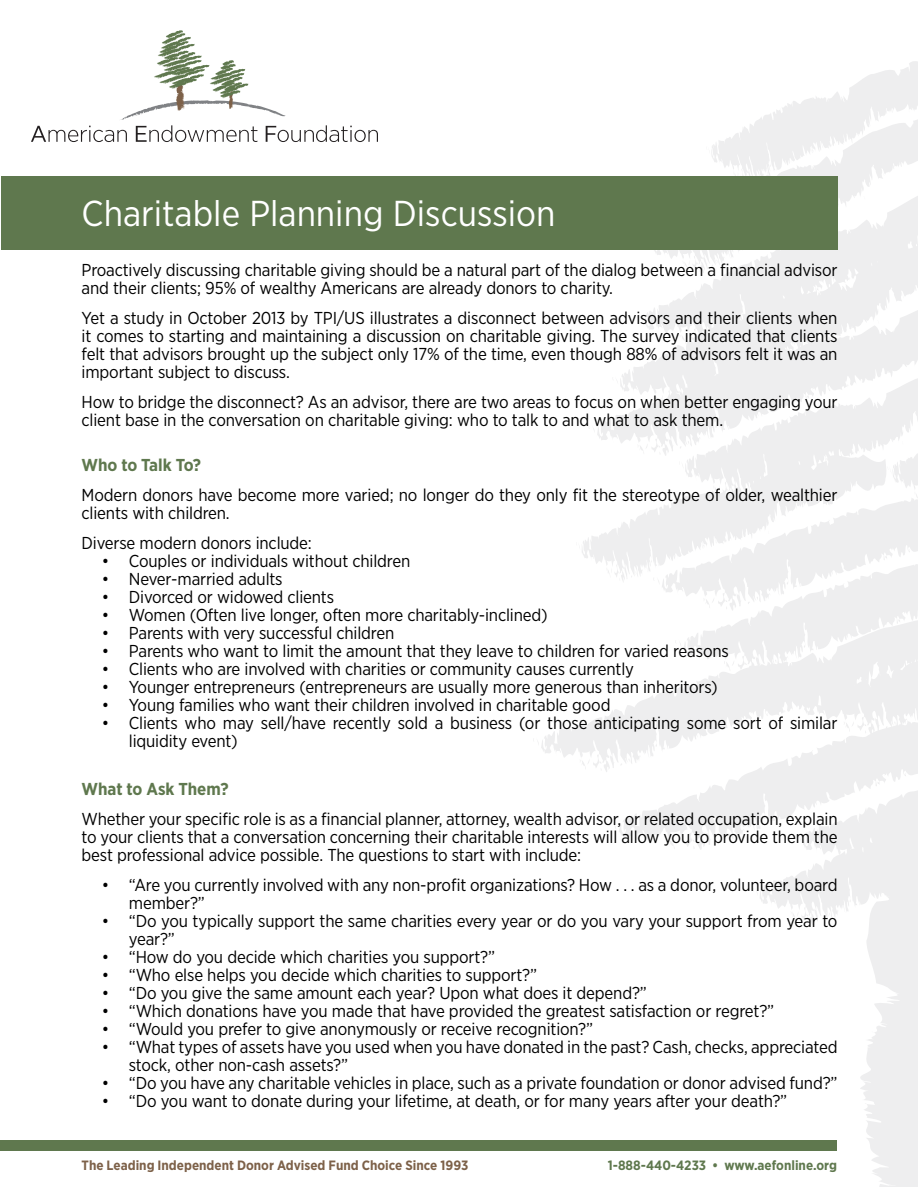
<style>
.page{position:relative;width:918px;height:1188px;background:#fff}
.page>*{position:absolute;margin:0;border:0;box-sizing:border-box;transform-origin:0 0}
.t1{font:36px "Gotham Narrow";color:#fff}
.t2{font:17.25px/18px "Gotham Narrow";letter-spacing:-.01em;color:#000}
.t3{font:700 17.25px "Gotham Narrow";color:#5f784e}
.t4{font:700 13.5px "Gotham Narrow";color:#7d6149}
.t5{font:700 13.5px "Gotham Narrow";color:#5f784e}
</style>
<div class="page">
<div style="left:0;top:1140px;width:837px;height:11px;background:#5f784e"></div>
<svg style="left:31px;top:30px;width:347px;height:112px"></svg>
<svg style="left:711px;top:61px;width:207px;height:96px;fill:#f0f0f1"></svg>
<svg style="left:847px;top:138px;width:4px;height:5px"></svg>
<svg style="left:645px;top:157px;width:273px;height:201px;fill:#eeeeef"></svg>
<svg style="left:847px;top:327px;width:7px;height:10px"></svg>
<svg style="left:593px;top:358px;width:325px;height:94px;fill:#eeeeef"></svg>
<svg style="left:662px;top:377px;width:256px;height:120px;fill:#eeeeef"></svg>
<svg style="left:887px;top:466px;width:7px;height:12px"></svg>
<svg style="left:914px;top:491px;width:3px;height:6px"></svg>
<svg style="left:543px;top:497px;width:375px;height:353px"></svg>
<svg style="left:614px;top:762px;width:8px;height:6px"></svg>
<svg style="left:628px;top:758px;width:10px;height:6px"></svg>
<svg style="left:538px;top:737px;width:7px;height:13px"></svg>
<svg style="left:608px;top:822px;width:15px;height:12px"></svg>
<svg style="left:667px;top:839px;width:4px;height:7px"></svg>
<svg style="left:677px;top:838px;width:3px;height:6px"></svg>
<svg style="left:693px;top:839px;width:3px;height:10px"></svg>
<svg style="left:719px;top:838px;width:2px;height:7px"></svg>
<svg style="left:729px;top:833px;width:3px;height:6px"></svg>
<svg style="left:760px;top:707px;width:158px;height:480px"></svg>
<div style="left:1px;top:176px;width:837px;height:74px;background:#5f784e"></div>
<p class="t1" style="left:82px;top:191px;width:475px">Charitable Planning Discussion</p>
<p class="t2" style="left:82px;top:260px;width:758px">Proactively discussing charitable giving should be a natural part of the dialog between a financial advisor and their clients; 95% of wealthy Americans are already donors to charity.</p>
<p class="t2" style="left:82px;top:308px;width:757px;text-align:justify">Yet a study in October 2013 by TPI/US illustrates a disconnect between advisors and their clients when it comes to starting and maintaining a discussion on charitable giving. The survey indicated that clients felt that advisors brought up the subject only 17% of the time, even though 88% of advisors felt it was an important subject to discuss.</p>
<p class="t2" style="left:82px;top:392px;width:758px">How to bridge the disconnect? As an advisor, there are two areas to focus on when better engaging your client base in the conversation on charitable giving: who to talk to and what to ask them.</p>
<p class="t3" style="left:82px;top:454px;width:121px">Who to Talk To?</p>
<p class="t2" style="left:82px;top:486px;width:757px">Modern donors have become more varied; no longer do they only fit the stereotype of older, wealthier clients with children.</p>
<p class="t2" style="left:82px;top:534px;width:232px">Diverse modern donors include:</p>
<p class="t2" style="left:102px;top:552px;width:310px">• Couples or individuals without children</p>
<p class="t2" style="left:102px;top:570px;width:182px">• Never-married adults</p>
<p class="t2" style="left:102px;top:588px;width:234px">• Divorced or widowed clients</p>
<p class="t2" style="left:102px;top:606px;width:447px">• Women (Often live longer, often more charitably-inclined)</p>
<p class="t2" style="left:102px;top:624px;width:294px">• Parents with very successful children</p>
<p class="t2" style="left:102px;top:642px;width:629px">• Parents who want to limit the amount that they leave to children for varied reasons</p>
<p class="t2" style="left:102px;top:660px;width:534px">• Clients who are involved with charities or community causes currently</p>
<p class="t2" style="left:102px;top:678px;width:617px">• Younger entrepreneurs (entrepreneurs are usually more generous than inheritors)</p>
<p class="t2" style="left:102px;top:696px;width:510px">• Young families who want their children involved in charitable good</p>
<p class="t2" style="left:129px;top:714px;width:710px;text-indent:-27px">• Clients who may sell/have recently sold a business (or those anticipating some sort of similar liquidity event)</p>
<p class="t3" style="left:82px;top:777px;width:149px">What to Ask Them?</p>
<p class="t2" style="left:82px;top:809px;width:758px;text-align:justify">Whether your specific role is as a financial planner, attorney, wealth advisor, or related occupation, explain to your clients that a conversation concerning their charitable interests will allow you to provide them the best professional advice possible. The questions to start with include:</p>
<p class="t2" style="left:129px;top:875px;width:710px;text-indent:-27px">• “Are you currently involved with any non-profit organizations? How . . . as a donor, volunteer, board member?”</p>
<p class="t2" style="left:129px;top:911px;width:710px;text-indent:-27px">• “Do you typically support the same charities every year or do you vary your support from year to year?”</p>
<p class="t2" style="left:102px;top:947px;width:395px">• “How do you decide which charities you support?”</p>
<p class="t2" style="left:102px;top:965px;width:437px">• “Who else helps you decide which charities to support?”</p>
<p class="t2" style="left:102px;top:983px;width:547px">• “Do you give the same amount each year? Upon what does it depend?”</p>
<p class="t2" style="left:102px;top:1001px;width:674px">• “Which donations have you made that have provided the greatest satisfaction or regret?”</p>
<p class="t2" style="left:102px;top:1019px;width:493px">• “Would you prefer to give anonymously or receive recognition?”</p>
<p class="t2" style="left:129px;top:1037px;width:710px;text-indent:-27px">• “What types of assets have you used when you have donated in the past? Cash, checks, appreciated stock, other non-cash assets?”</p>
<p class="t2" style="left:102px;top:1073px;width:737px">• “Do you have any charitable vehicles in place, such as a private foundation or donor advised fund?”</p>
<p class="t2" style="left:102px;top:1091px;width:687px">• “Do you want to donate during your lifetime, at death, or for many years after your death?”</p>
<p class="t4" style="left:82px;top:1157px;width:388px">The Leading Independent Donor Advised Fund Choice Since 1993</p>
<p class="t5" style="left:608px;top:1157px;width:231px">1-888-440-4233 • www.aefonline.org</p>
</div>
